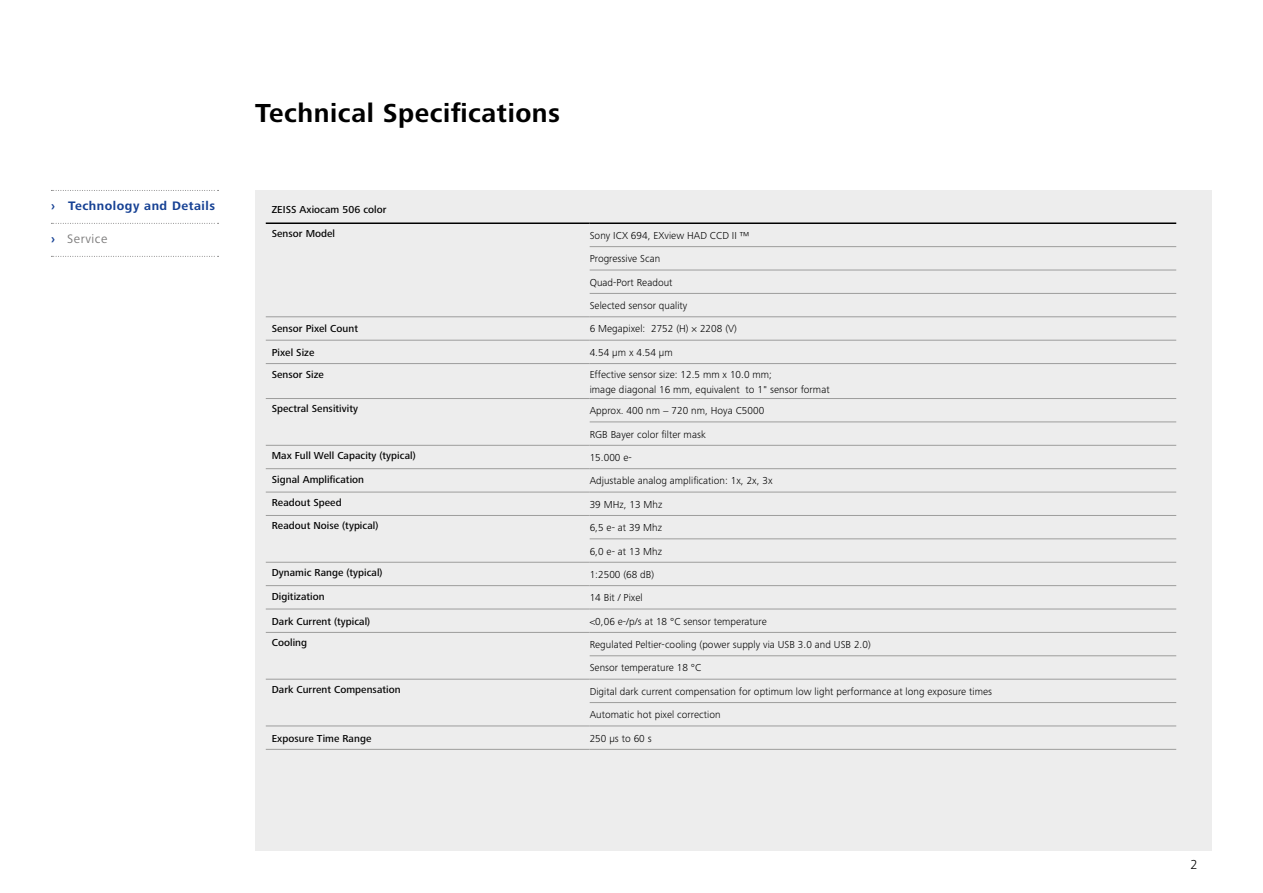
<style>
.page{position:relative;width:1263px;height:893px;background:#fff}
.page>*{position:absolute;margin:0;border:0;box-sizing:border-box;transform-origin:0 0}
.head_18_bd{font:700 27px "Zeiss Frutiger Next Pro";letter-spacing:.02em;color:#000}
.page_number{font:300 13.5px "Zeiss Frutiger Next Pro";color:#000}
.Navigation_Blue_Bold{font:700 12.75px "Zeiss Frutiger Next Pro";letter-spacing:.04em;color:#164194}
.Navigation{font:12.75px "Zeiss Frutiger Next Pro";letter-spacing:.04em;color:#7c7b7b}
.table_7_lt{font:300 10.5px/15px "Zeiss Frutiger Next Pro";letter-spacing:.005em;color:#000}
.table_7_med{font:500 10.5px "Zeiss Frutiger Next Pro";letter-spacing:.005em;color:#000}
.s1{font-weight:700;color:#164194}
</style>
<div class="page">
<div style="left:255px;top:190px;width:957px;height:660px;background:#ededed"></div>
<hr style="left:590px;top:246px;width:586px;height:1px;background:#9d9d9c">
<hr style="left:590px;top:270px;width:586px;height:1px;background:#9d9d9c">
<hr style="left:590px;top:293px;width:586px;height:1px;background:#9d9d9c">
<hr style="left:266px;top:317px;width:324px;height:1px;background:#9d9d9c">
<hr style="left:590px;top:317px;width:586px;height:1px;background:#9d9d9c">
<hr style="left:266px;top:340px;width:324px;height:1px;background:#9d9d9c">
<hr style="left:590px;top:340px;width:586px;height:1px;background:#9d9d9c">
<hr style="left:266px;top:363px;width:324px;height:1px;background:#9d9d9c">
<hr style="left:590px;top:363px;width:586px;height:1px;background:#9d9d9c">
<hr style="left:266px;top:398px;width:324px;height:1px;background:#9d9d9c">
<hr style="left:590px;top:398px;width:586px;height:1px;background:#9d9d9c">
<hr style="left:590px;top:422px;width:586px;height:1px;background:#9d9d9c">
<hr style="left:266px;top:445px;width:324px;height:1px;background:#9d9d9c">
<hr style="left:590px;top:445px;width:586px;height:1px;background:#9d9d9c">
<hr style="left:266px;top:468px;width:324px;height:1px;background:#9d9d9c">
<hr style="left:590px;top:468px;width:586px;height:1px;background:#9d9d9c">
<hr style="left:266px;top:492px;width:324px;height:1px;background:#9d9d9c">
<hr style="left:590px;top:492px;width:586px;height:1px;background:#9d9d9c">
<hr style="left:266px;top:515px;width:324px;height:1px;background:#9d9d9c">
<hr style="left:590px;top:515px;width:586px;height:1px;background:#9d9d9c">
<hr style="left:590px;top:539px;width:586px;height:1px;background:#9d9d9c">
<hr style="left:266px;top:562px;width:324px;height:1px;background:#9d9d9c">
<hr style="left:590px;top:562px;width:586px;height:1px;background:#9d9d9c">
<hr style="left:266px;top:585px;width:324px;height:1px;background:#9d9d9c">
<hr style="left:590px;top:585px;width:586px;height:1px;background:#9d9d9c">
<hr style="left:266px;top:609px;width:324px;height:1px;background:#9d9d9c">
<hr style="left:590px;top:609px;width:586px;height:1px;background:#9d9d9c">
<hr style="left:266px;top:632px;width:324px;height:1px;background:#9d9d9c">
<hr style="left:590px;top:632px;width:586px;height:1px;background:#9d9d9c">
<hr style="left:590px;top:655px;width:586px;height:1px;background:#9d9d9c">
<hr style="left:266px;top:679px;width:324px;height:1px;background:#9d9d9c">
<hr style="left:590px;top:679px;width:586px;height:1px;background:#9d9d9c">
<hr style="left:590px;top:702px;width:586px;height:1px;background:#9d9d9c">
<hr style="left:266px;top:726px;width:324px;height:1px;background:#9d9d9c">
<hr style="left:590px;top:726px;width:586px;height:1px;background:#9d9d9c">
<hr style="left:266px;top:222px;width:324px;height:2px;background:#000">
<hr style="left:590px;top:222px;width:586px;height:2px;background:#000">
<hr style="left:590px;top:749px;width:586px;height:1px;background:#9d9d9c">
<hr style="left:266px;top:749px;width:324px;height:1px;background:#9d9d9c">
<svg style="left:51px;top:223px;width:168px;height:1px"></svg>
<svg style="left:51px;top:256px;width:168px;height:1px"></svg>
<svg style="left:51px;top:190px;width:168px;height:1px"></svg>
<p class="Navigation_Blue_Bold" style="left:51px;top:199px;width:165px">› Technology and Details</p>
<p class="Navigation" style="left:51px;top:232px;width:58px"><span class="s1">›</span> Service</p>
<p class="head_18_bd" style="left:255px;top:97px;width:307px">Technical Specifications</p>
<p class="table_7_med" style="left:272px;top:204px;width:116px">ZEISS Axiocam 506 color</p>
<p class="table_7_med" style="left:272px;top:227px;width:65px">Sensor Model</p>
<p class="table_7_lt" style="left:590px;top:228px;width:161px">Sony ICX 694, EXview HAD CCD II ™</p>
<p class="table_7_lt" style="left:590px;top:251px;width:72px">Progressive Scan</p>
<p class="table_7_lt" style="left:590px;top:275px;width:84px">Quad-Port Readout</p>
<p class="table_7_lt" style="left:590px;top:298px;width:99px">Selected sensor quality</p>
<p class="table_7_med" style="left:272px;top:323px;width:88px">Sensor Pixel Count</p>
<p class="table_7_lt" style="left:590px;top:321px;width:149px">6 Megapixel: 2752 (H) × 2208 (V)</p>
<p class="table_7_med" style="left:272px;top:346px;width:44px">Pixel Size</p>
<p class="table_7_lt" style="left:590px;top:345px;width:85px">4.54 μm x 4.54 μm</p>
<p class="table_7_med" style="left:272px;top:368px;width:54px">Sensor Size</p>
<p class="table_7_lt" style="left:590px;top:366px;width:241px">Effective sensor size: 12.5 mm x 10.0 mm;<br>image diagonal 16 mm, equivalent to 1" sensor format</p>
<p class="table_7_med" style="left:272px;top:403px;width:88px">Spectral Sensitivity</p>
<p class="table_7_lt" style="left:590px;top:403px;width:176px">Approx. 400 nm − 720 nm, Hoya C5000</p>
<p class="table_7_lt" style="left:590px;top:427px;width:118px">RGB Bayer color filter mask</p>
<p class="table_7_med" style="left:272px;top:450px;width:145px">Max Full Well Capacity (typical)</p>
<p class="table_7_lt" style="left:590px;top:450px;width:44px">15.000 e-</p>
<p class="table_7_med" style="left:272px;top:473px;width:94px">Signal Amplification</p>
<p class="table_7_lt" style="left:590px;top:473px;width:184px">Adjustable analog amplification: 1x, 2x, 3x</p>
<p class="table_7_med" style="left:272px;top:496px;width:71px">Readout Speed</p>
<p class="table_7_lt" style="left:590px;top:497px;width:74px">39 MHz, 13 Mhz</p>
<p class="table_7_med" style="left:272px;top:520px;width:108px">Readout Noise (typical)</p>
<p class="table_7_lt" style="left:590px;top:520px;width:74px">6,5 e- at 39 Mhz</p>
<p class="table_7_lt" style="left:590px;top:543px;width:74px">6,0 e- at 13 Mhz</p>
<p class="table_7_med" style="left:272px;top:567px;width:112px">Dynamic Range (typical)</p>
<p class="table_7_lt" style="left:590px;top:567px;width:66px">1:2500 (68 dB)</p>
<p class="table_7_med" style="left:272px;top:590px;width:54px">Digitization</p>
<p class="table_7_lt" style="left:590px;top:590px;width:55px">14 Bit / Pixel</p>
<p class="table_7_med" style="left:272px;top:615px;width:100px">Dark Current (typical)</p>
<p class="table_7_lt" style="left:590px;top:614px;width:179px">&lt;0,06 e-/p/s at 18 °C sensor temperature</p>
<p class="table_7_med" style="left:272px;top:637px;width:37px">Cooling</p>
<p class="table_7_lt" style="left:590px;top:637px;width:283px">Regulated Peltier-cooling (power supply via USB 3.0 and USB 2.0)</p>
<p class="table_7_lt" style="left:590px;top:660px;width:113px">Sensor temperature 18 °C</p>
<p class="table_7_med" style="left:272px;top:684px;width:130px">Dark Current Compensation</p>
<p class="table_7_lt" style="left:590px;top:684px;width:404px">Digital dark current compensation for optimum low light performance at long exposure times</p>
<p class="table_7_lt" style="left:590px;top:707px;width:132px">Automatic hot pixel correction</p>
<p class="table_7_med" style="left:272px;top:732px;width:101px">Exposure Time Range</p>
<p class="table_7_lt" style="left:590px;top:731px;width:64px">250 µs to 60 s</p>
<p class="page_number" style="left:1190px;top:856px;width:9px">2</p>
</div>
